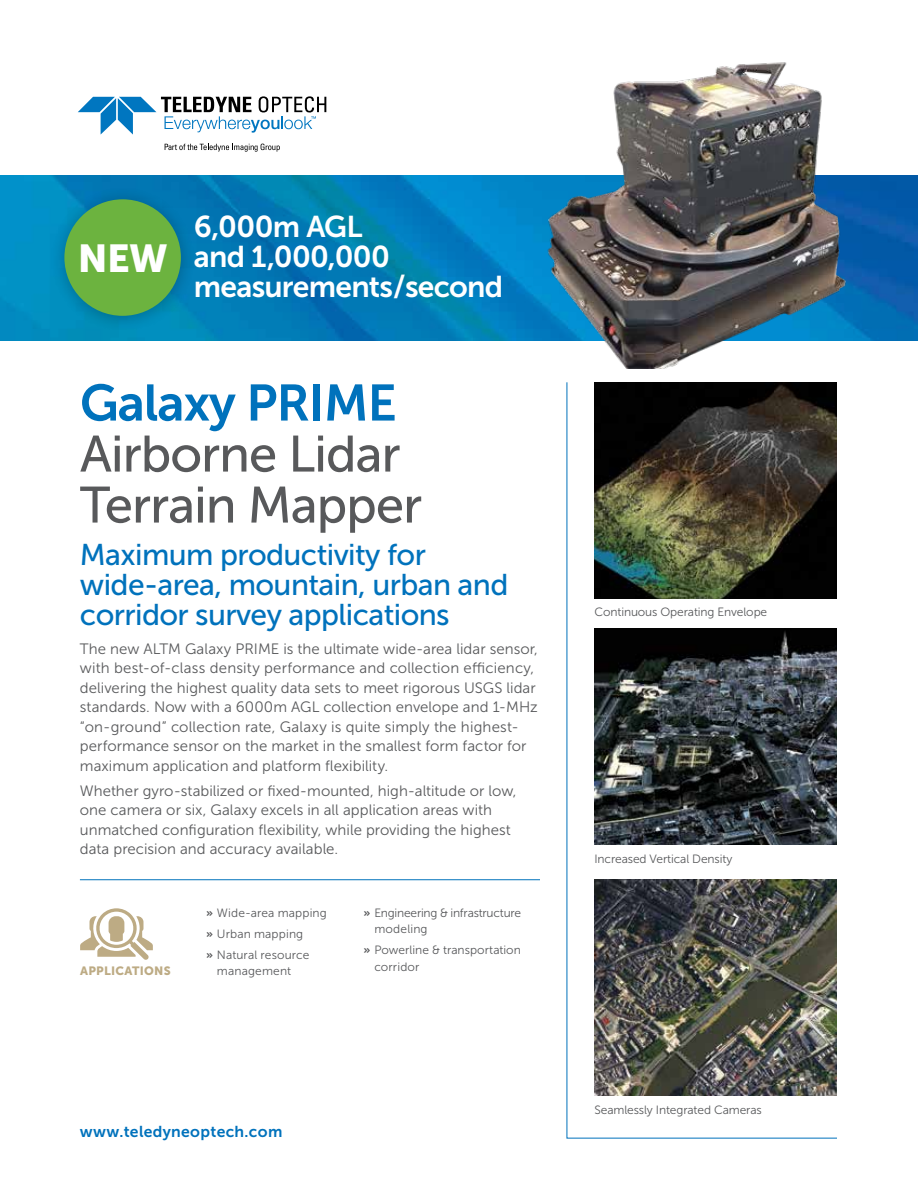
<style>
.page{position:relative;width:918px;height:1188px;background:#fff}
.page>*{position:absolute;margin:0;border:0;box-sizing:border-box;transform-origin:0 0}
.t1{font:51px/51px "Museo Sans 500";letter-spacing:-.02em;color:#58595b}
.t2{font:51px "Museo Sans 700";letter-spacing:-.02em;color:#0072bc}
.t3{font:38.7px "Museo Sans 900";color:#fff}
.t4{font:30px/30px "Museo Sans 500";letter-spacing:-.02em;color:#0072bc}
.t5{font:30px/30px "Museo Sans 700";letter-spacing:-.02em;color:#fff}
.t6{font:15.75px "Museo Sans 700";letter-spacing:.02em;color:#0072bc}
.t7{font:15px/19.5px "Museo Sans 300";letter-spacing:.005em;color:#58595b}
.t8{font:12px/16.5px "Museo Sans 300";letter-spacing:-.01em;color:#58595b}
.t9{font:12px/21px "Museo Sans 300";letter-spacing:.01em;color:#58595b}
.t10{font:12px "Museo Sans 900";letter-spacing:.02em;color:#bdab84}
.t11{font:12px "Museo Sans 300";letter-spacing:.015em;color:#58595b}
.s1{font-family:"National";font-weight:700}
</style>
<div class="page">
<svg style="left:165px;top:144px;width:115px;height:8px"></svg>
<svg style="left:78px;top:96px;width:248px;height:39px"></svg>
<img style="left:0;top:176px;width:918px;height:165px">
<svg style="left:567px;top:382px;width:270px;height:757px"></svg>
<img style="left:543px;top:62px;width:309px;height:307px">
<img style="left:595px;top:382px;width:242px;height:216px">
<img style="left:595px;top:629px;width:242px;height:216px">
<img style="left:595px;top:880px;width:242px;height:216px">
<svg style="left:80px;top:908px;width:73px;height:52px"></svg>
<hr style="left:80px;top:879px;width:460px;height:1px;background:#0072bc">
<div style="left:50px;top:187px;width:146px;height:146px;background:#000;opacity:.25"></div>
<div style="left:64px;top:199px;width:117px;height:117px;background:#6cb33f;border-radius:50%"></div>
<h2 class="t3" style="left:78px;top:236px;width:91px">NEW</h2>
<h3 class="t5" style="left:194px;top:211px;width:311px">6,000m AGL<br>and 1,000,000 measurements/second</h3>
<h1 class="t2" style="left:80px;top:375px;width:318px">Galaxy PRIME</h1>
<h1 class="t1" style="left:80px;top:429px;width:344px">Airborne Lidar<br>Terrain Mapper</h1>
<h3 class="t4" style="left:80px;top:539px;width:430px">Maximum productivity for wide-area, mountain, urban and corridor survey applications</h3>
<p class="t7" style="left:80px;top:639px;width:460px">The new ALTM Galaxy PRIME is the ultimate wide-area lidar sensor, with best-of-class density performance and collection efficiency, delivering the highest quality data sets to meet rigorous USGS lidar standards. Now with a 6000m AGL collection envelope and 1-MHz “on-ground” collection rate, Galaxy is quite simply the highest&shy;performance sensor on the market in the smallest form factor for maximum application and platform flexibility.</p>
<p class="t7" style="left:80px;top:781px;width:438px">Whether gyro-stabilized or fixed-mounted, high-altitude or low, one camera or six, Galaxy excels in all application areas with unmatched configuration flexibility, while providing the highest data precision and accuracy available.</p>
<p class="t10" style="left:80px;top:964px;width:92px">APPLICATIONS</p>
<p class="t9" style="left:206px;top:902px;width:122px"><span class="s1">»</span> Wide-area mapping <span class="s1">»</span> Urban mapping<br><span class="s1">»</span> Natural resource</p>
<p class="t11" style="left:217px;top:965px;width:76px">management</p>
<p class="t8" style="left:374px;top:904px;width:148px;text-indent:-10px"><span class="s1">»</span> Engineering &amp; infrastructure modeling</p>
<p class="t8" style="left:374px;top:942px;width:148px;text-indent:-10px"><span class="s1">»</span> Powerline &amp; transportation corridor</p>
<p class="t6" style="left:80px;top:1122px;width:204px">www.teledyneoptech.com</p>
<p class="t8" style="left:595px;top:604px;width:174px">Continuous Operating Envelope</p>
<p class="t8" style="left:595px;top:851px;width:139px">Increased Vertical Density</p>
<p class="t8" style="left:595px;top:1101px;width:169px">Seamlessly Integrated Cameras</p>
</div>
